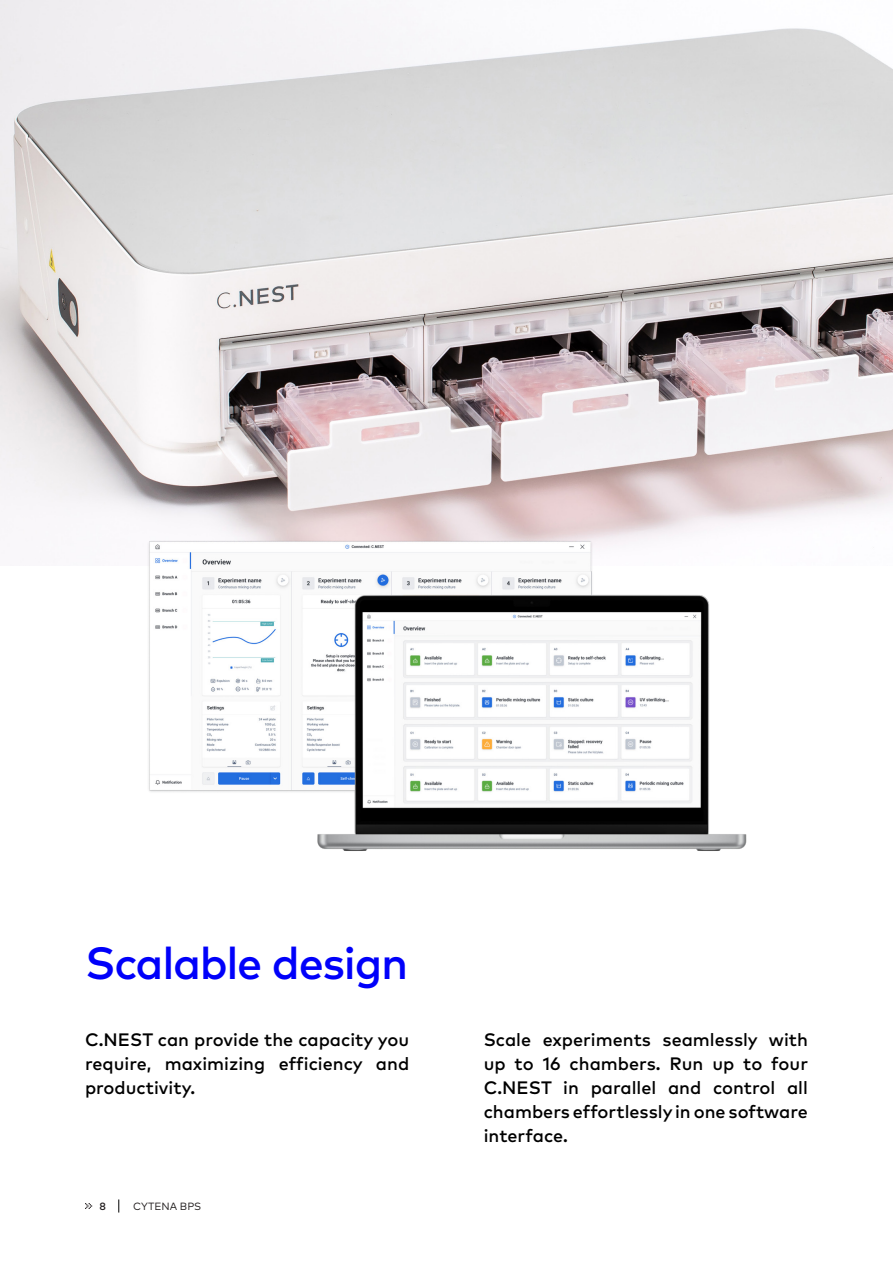
<style>
.page{position:relative;width:893px;height:1263px;background:#fff}
.page>*{position:absolute;margin:0;border:0;box-sizing:border-box;transform-origin:0 0}
.Slogan{font:500 45px "Mark Pro";letter-spacing:-.03em;color:#0000fa}
.Slogan-2{font:500 18px/24px "Mark Pro";color:#000;text-align:justify}
.t1{font:10.5px "Mark Pro";color:#231f20}
.t2{font:500 10.5px "Mark Pro";color:#231f20}
</style>
<div class="page">
<img style="left:0;top:0;width:893px;height:528px">
<img style="left:148px;top:528px;width:599px;height:323px">
<svg style="left:85px;top:1203px;width:7px;height:6px"></svg>
<svg style="left:119px;top:1199px;width:1px;height:13px"></svg>
<p class="Slogan" style="left:85px;top:929px;width:325px">Scalable design</p>
<p class="Slogan-2" style="left:85px;top:1026px;width:326px">C.NEST can provide the capacity you require, maximizing efficiency and productivity.</p>
<p class="Slogan-2" style="left:484px;top:1026px;width:326px">Scale experiments seamlessly with up to 16 chambers. Run up to four C.NEST in parallel and control all chambers effortlessly in one software interface.</p>
<p class="t2" style="left:100px;top:1198px;width:8px">8</p>
<p class="t1" style="left:133px;top:1198px;width:70px">CYTENA BPS</p>
</div>
